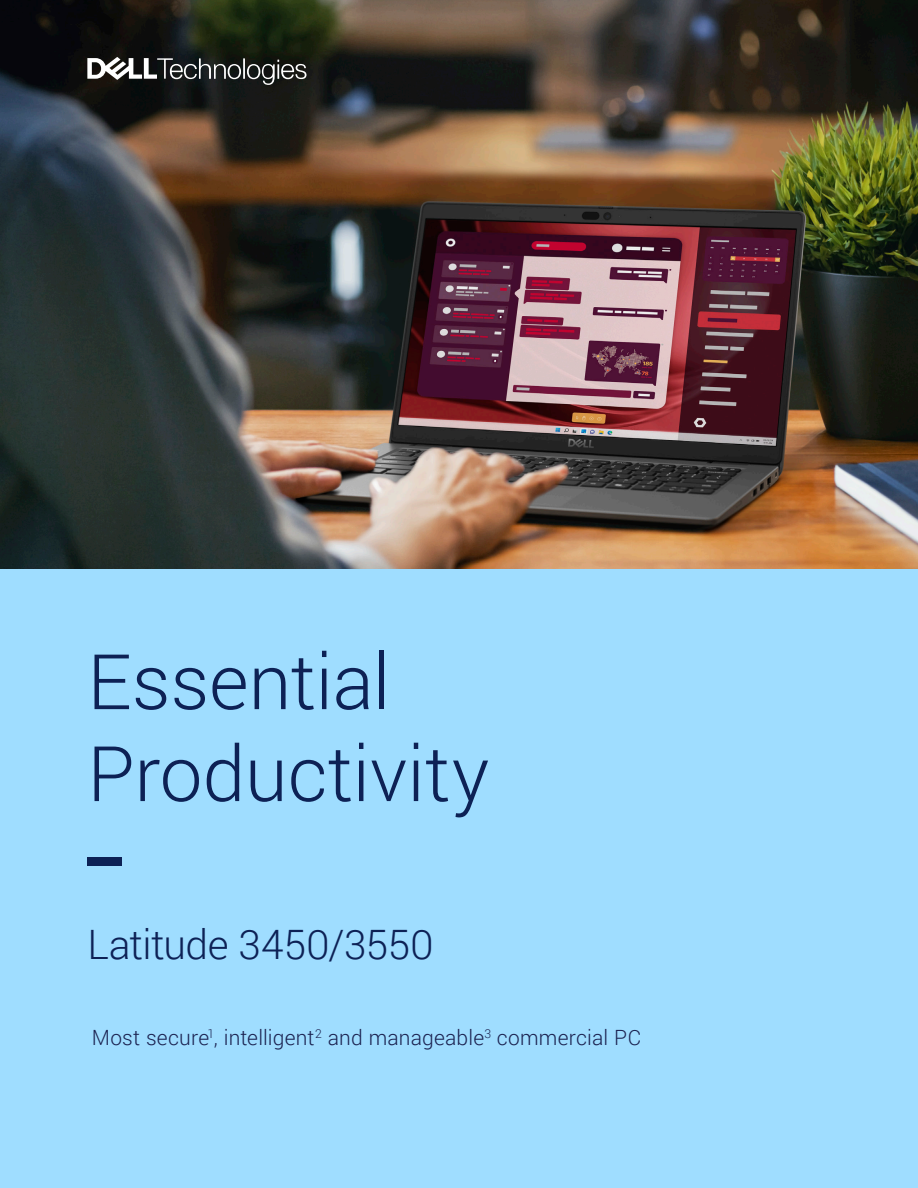
<style>
.page{position:relative;width:918px;height:1188px;background:#fff}
.page>*{position:absolute;margin:0;border:0;box-sizing:border-box;transform-origin:0 0}
.t1{font:300 76.65px/91.9px "Roboto";letter-spacing:-.005em;color:#0d2155}
.t2{font:300 40.5px "Roboto";letter-spacing:-.01em;color:#0d2155}
.t3{font:300 21px "Roboto";letter-spacing:.01em;color:#1c2351}
</style>
<div class="page">
<img style="left:0;top:0;width:918px;height:570px">
<div style="left:0;top:570px;width:918px;height:618px;background:#9fddff"></div>
<div style="left:87px;top:858px;width:34px;height:8px;background:#0d2155"></div>
<svg style="left:87px;top:57px;width:219px;height:28px"></svg>
<p class="t1" style="left:87px;top:633px;width:403px">Essential<br>Productivity</p>
<p class="t2" style="left:87px;top:917px;width:348px">Latitude 3450/3550</p>
<p class="t3" style="left:92px;top:1023px;width:551px">Most secure<sup>1</sup>, intelligent<sup>2</sup> and manageable<sup>3</sup> commercial PC</p>
</div>
